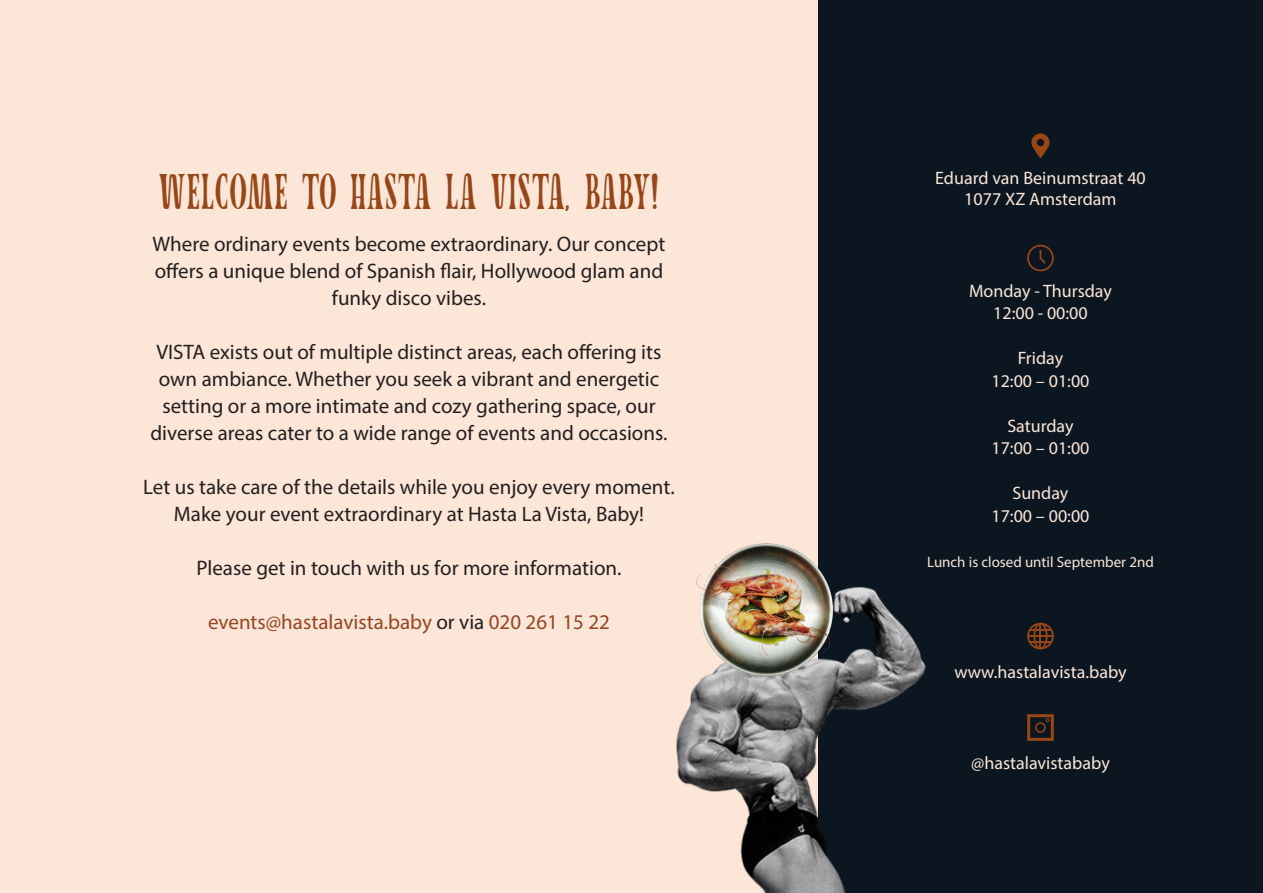
<style>
.page{position:relative;width:1263px;height:893px;background:#fff}
.page>*{position:absolute;margin:0;border:0;box-sizing:border-box;transform-origin:0 0}
.t1{font:45px "Tay Yamas";letter-spacing:-.03em;color:#994617}
.t2{font:21px/27px "Myriad Pro";color:#231f20;text-align:center}
.t3{font:21px "Myriad Pro";color:#994521}
.t4{font:18px "Myriad Pro";color:#fbe6d8}
.t5{font:15px "Myriad Pro";color:#fbe6d8}
.s1{color:#231f20}
</style>
<div class="page">
<div style="left:0;top:0;width:818px;height:893px;background:#fbe6d8"></div>
<div style="left:818px;top:0;width:445px;height:893px;background:#0c1621"></div>
<svg style="left:1031px;top:133px;width:18px;height:25px"></svg>
<svg style="left:1027px;top:623px;width:27px;height:26px"></svg>
<div style="left:1027px;top:714px;width:27px;height:27px;border:3px solid #994617"></div>
<div style="left:1035px;top:722px;width:11px;height:11px;border:2px solid #994617;border-radius:50%"></div>
<svg style="left:1045px;top:718px;width:4px;height:4px"></svg>
<img style="left:676px;top:540px;width:296px;height:353px">
<svg style="left:1026px;top:245px;width:28px;height:29px"></svg>
<p class="t1" style="left:157px;top:174px;width:505px">WELCOME TO HASTA LA VISTA, BABY!</p>
<p class="t2" style="left:153px;top:230px;width:514px">Where ordinary events become extraordinary. Our concept offers a unique blend of Spanish flair, Hollywood glam and funky disco vibes.</p>
<p class="t2" style="left:157px;top:338px;width:506px;text-align:justify">VISTA exists out of multiple distinct areas, each offering its own ambiance. Whether you seek a vibrant and energetic setting or a more intimate and cozy gathering space, our</p>
<p class="t2" style="left:150px;top:419px;width:519px">diverse areas cater to a wide range of events and occasions.</p>
<p class="t2" style="left:143px;top:473px;width:533px">Let us take care of the details while you enjoy every moment.</p>
<p class="t2" style="left:174px;top:500px;width:472px">Make your event extraordinary at Hasta La Vista, Baby!</p>
<p class="t2" style="left:196px;top:554px;width:427px">Please get in touch with us for more information.</p>
<p class="t3" style="left:208px;top:609px;width:403px">events@hastalavista.baby <span class="s1">or via</span> 020 261 15 22</p>
<p class="t4" style="left:935px;top:166px;width:212px">Eduard van Beinumstraat 40</p>
<p class="t4" style="left:964px;top:188px;width:154px">1077 XZ Amsterdam</p>
<p class="t4" style="left:969px;top:280px;width:144px">Monday - Thursday</p>
<p class="t4" style="left:993px;top:302px;width:96px">12:00 - 00:00</p>
<p class="t4" style="left:1018px;top:347px;width:47px">Friday</p>
<p class="t4" style="left:991px;top:370px;width:99px">12:00 – 01:00</p>
<p class="t4" style="left:1007px;top:415px;width:68px">Saturday</p>
<p class="t4" style="left:991px;top:437px;width:99px">17:00 – 01:00</p>
<p class="t4" style="left:1012px;top:482px;width:57px">Sunday</p>
<p class="t4" style="left:991px;top:505px;width:99px">17:00 – 00:00</p>
<p class="t5" style="left:927px;top:552px;width:228px">Lunch is closed until September 2nd</p>
<p class="t4" style="left:954px;top:661px;width:174px">www.hastalavista.baby</p>
<p class="t4" style="left:971px;top:752px;width:140px">@hastalavistababy</p>
</div>
